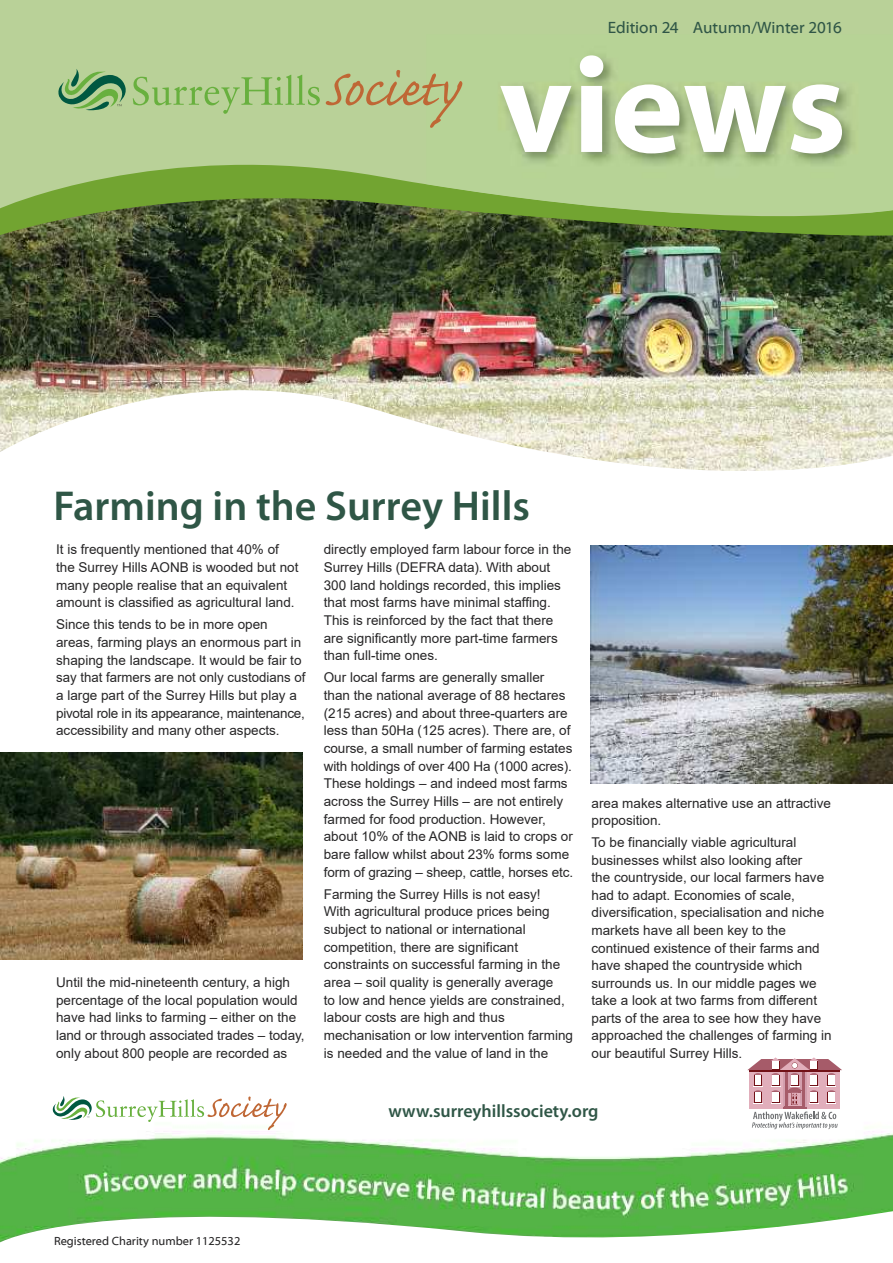
<style>
.page{position:relative;width:893px;height:1263px;background:#fff}
.page>*{position:absolute;margin:0;border:0;box-sizing:border-box;transform-origin:0 0}
.t1{font:700 135px "Myriad Web Pro";letter-spacing:-.005em;color:#fff}
.t2{font:600 42px "Myriad Pro";color:#2f5646}
.t3{font:600 18px "Myriad Pro";color:#2f5646}
.t4{font:16.5px "Myriad Web Pro";color:#2f5646}
.t5{font:13.5px/17.7px "Arial";color:#272627}
.t6{font:12px "Myriad Web Pro";color:#272627}
</style>
<div class="page">
<img style="left:0;top:1108px;width:893px;height:85px">
<svg style="left:0;top:1193px;width:893px;height:50px;fill:#56b548"></svg>
<img style="left:0;top:242px;width:893px;height:229px">
<svg style="left:747px;top:1057px;width:95px;height:72px"></svg>
<svg style="left:53px;top:1096px;width:234px;height:34px"></svg>
<img style="left:0;top:753px;width:303px;height:206px">
<img style="left:591px;top:546px;width:302px;height:237px">
<svg style="left:0;top:0;width:893px;height:240px;background:#97b173"></svg>
<img style="left:426px;top:34px;width:467px;height:179px">
<svg style="left:133px;top:75px;width:187px;height:39px;background:#aaca87"></svg>
<svg style="left:326px;top:70px;width:136px;height:58px;background:#b9c087"></svg>
<svg style="left:58px;top:69px;width:69px;height:43px;background:#80ae75"></svg>
<p class="t4" style="left:608px;top:19px;width:236px">Edition 24 Autumn/Winter 2016</p>
<h1 class="t1" style="left:499px;top:33px;width:349px">views</h1>
<h2 class="t2" style="left:54px;top:489px;width:478px">Farming in the Surrey Hills</h2>
<p class="t5" style="left:56px;top:540px;width:244px">It is frequently mentioned that 40% of the Surrey Hills AONB is wooded but not many people realise that an equivalent amount is classified as agricultural land.</p>
<p class="t5" style="left:56px;top:615px;width:251px">Since this tends to be in more open areas, farming plays an enormous part in shaping the landscape. It would be fair to say that farmers are not only custodians of a large part of the Surrey Hills but play a pivotal role in its appearance, maintenance, accessibility and many other aspects.</p>
<p class="t5" style="left:56px;top:973px;width:250px">Until the mid-nineteenth century, a high percentage of the local population would have had links to farming – either on the land or through associated trades – today, only about 800 people are recorded as</p>
<p class="t5" style="left:324px;top:540px;width:249px">directly employed farm labour force in the Surrey Hills (DEFRA data). With about 300 land holdings recorded, this implies that most farms have minimal staffing.<br>This is reinforced by the fact that there are significantly more part-time farmers than full-time ones.</p>
<p class="t5" style="left:324px;top:668px;width:251px">Our local farms are generally smaller than the national average of 88 hectares (215 acres) and about three-quarters are less than 50Ha (125 acres). There are, of course, a small number of farming estates with holdings of over 400 Ha (1000 acres).<br>These holdings – and indeed most farms across the Surrey Hills – are not entirely farmed for food production. However, about 10% of the AONB is laid to crops or bare fallow whilst about 23% forms some form of grazing – sheep, cattle, horses etc.</p>
<p class="t5" style="left:324px;top:885px;width:251px">Farming the Surrey Hills is not easy!<br>With agricultural produce prices being subject to national or international competition, there are significant constraints on successful farming in the area – soil quality is generally average<br>to low and hence yields are constrained, labour costs are high and thus mechanisation or low intervention farming is needed and the value of land in the</p>
<p class="t5" style="left:592px;top:794px;width:241px">area makes alternative use an attractive proposition.</p>
<p class="t5" style="left:592px;top:833px;width:242px">To be financially viable agricultural businesses whilst also looking after<br>the countryside, our local farmers have had to adapt. Economies of scale, diversification, specialisation and niche markets have all been key to the continued existence of their farms and have shaped the countryside which surrounds us. In our middle pages we take a look at two farms from different parts of the area to see how they have approached the challenges of farming in our beautiful Surrey Hills.</p>
<p class="t6" style="left:54px;top:1234px;width:188px">Registered Charity number 1125532</p>
<h3 class="t3" style="left:389px;top:1104px;width:212px">www.surreyhillssociety.org</h3>
</div>
